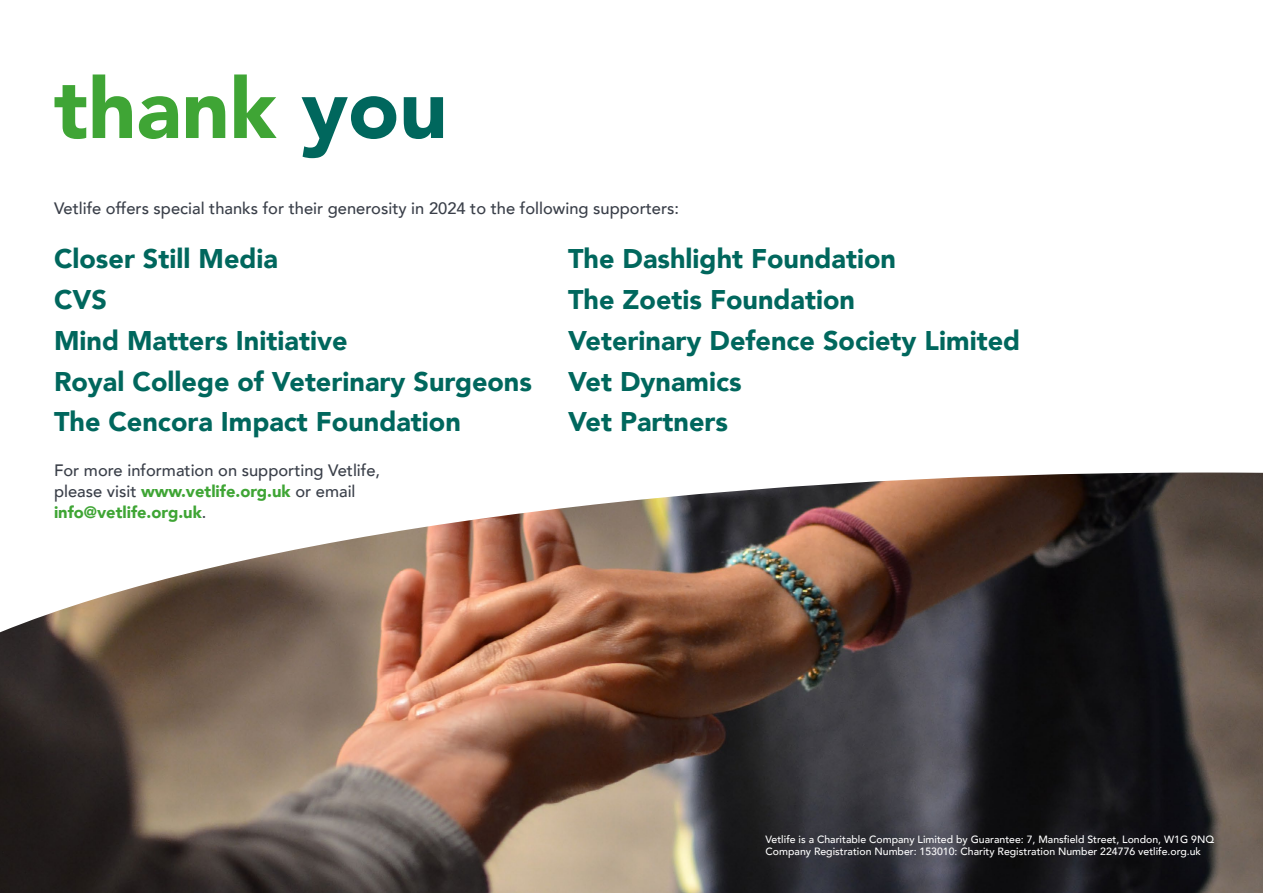
<style>
.page{position:relative;width:1263px;height:893px;background:#fff}
.page>*{position:absolute;margin:0;border:0;box-sizing:border-box;transform-origin:0 0}
.t1{font:900 84px "Avenir";color:#3fa535}
.t2{font:900 27px/41px "Avenir";color:#00675d}
.t3{font:500 16.5px/21px "Avenir";color:#3a3f49}
.t4{font:500 10.5px/12px "Avenir";color:#fff}
.s1{color:#00675d}
.s2{font-weight:900;color:#3fa535}
</style>
<div class="page">
<img style="left:0;top:473px;width:1263px;height:420px">
<h1 class="t1" style="left:54px;top:37px;width:395px">thank <span class="s1">you</span></h1>
<p class="t3" style="left:54px;top:197px;width:627px">Vetlife offers special thanks for their generosity in 2024 to the following supporters:</p>
<p class="t2" style="left:54px;top:237px;width:479px">Closer Still Media<br>CVS<br>Mind Matters Initiative<br>Royal College of Veterinary Surgeons<br>The Cencora Impact Foundation</p>
<p class="t2" style="left:568px;top:237px;width:454px">The Dashlight Foundation<br>The Zoetis Foundation<br>Veterinary Defence Society Limited<br>Vet Dynamics<br>Vet Partners</p>
<p class="t3" style="left:54px;top:458px;width:328px">For more information on supporting Vetlife, please visit <span class="s2">www.vetlife.org.uk</span> or email <span class="s2">info@vetlife.org.uk</span>.</p>
<p class="t4" style="left:765px;top:832px;width:450px">Vetlife is a Charitable Company Limited by Guarantee: 7, Mansfield Street, London, W1G 9NQ<br>Company Registration Number: 153010: Charity Registration Number 224776 vetlife.org.uk</p>
</div>
